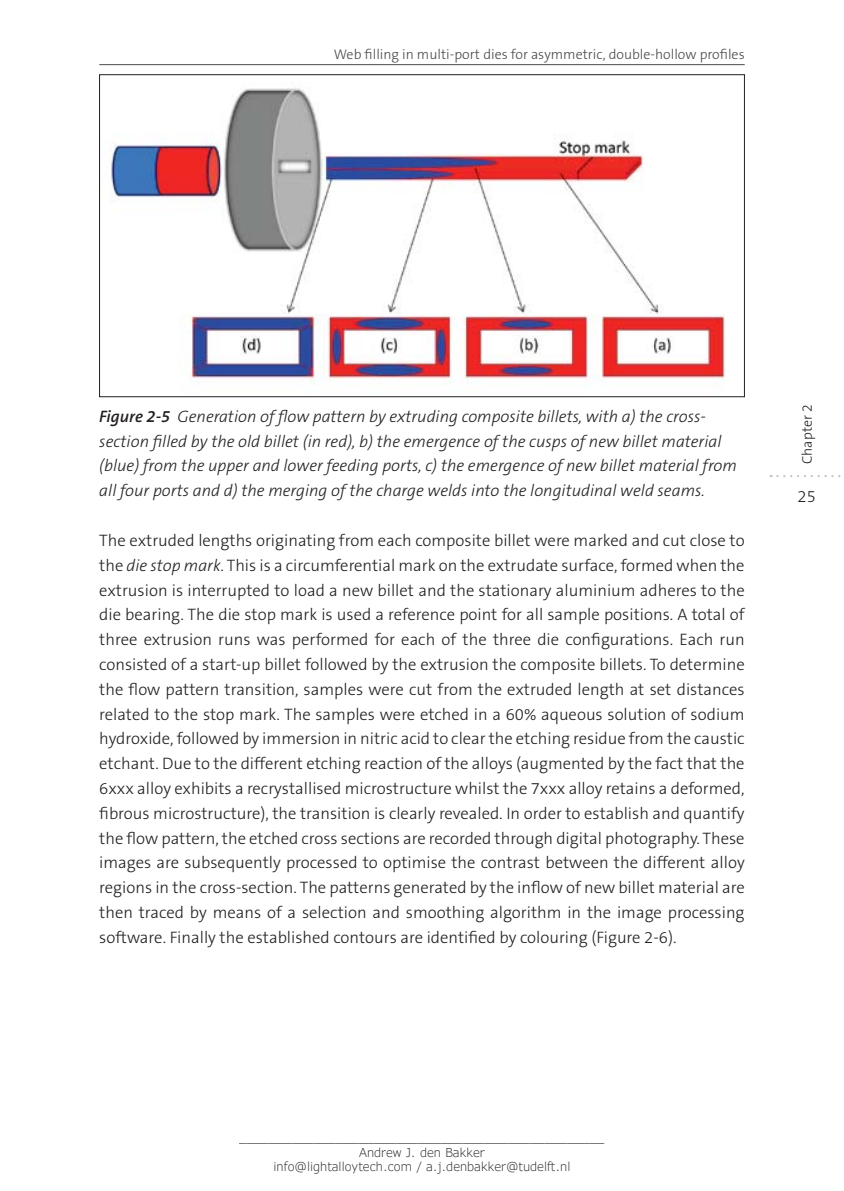
<style>
.page{position:relative;width:844px;height:1191px;background:#fff}
.page>*{position:absolute;margin:0;border:0;box-sizing:border-box;transform-origin:0 0}
.t1{font:300 16.62px/24.8px "The Sans B3";color:#231f20;text-align:justify}
.t2{font:italic 300 16.62px/24.8px "The Sans B3";color:#231f20}
.t3{font:300 14px "The Sans B3";color:#4b4a4a}
.t4{font:300 14px "The Sans B3";color:#231f20}
.t5{font:300 12.25px/14.7px "Verdana Pro";color:#231f20;text-align:center}
.s1{font-family:"The Sans B6";font-weight:600}
.s2{font-style:italic}
</style>
<div class="page">
<svg style="left:777px;top:475px;width:64px;height:2px"></svg>
<hr style="left:99px;top:64px;width:645px;height:1px;background:#4b4a4a">
<img style="left:109px;top:88px;width:616px;height:297px">
<p class="t3" style="left:334px;top:49px;width:412px">Web filling in multi-port dies for asymmetric, double-hollow profiles</p>
<p class="t2" style="left:99px;top:405px;width:639px"><span class="s1">Figure 2-5</span> Generation of flow pattern by extruding composite billets, with a) the cross&shy;section filled by the old billet (in red), b) the emergence of the cusps of new billet material (blue) from the upper and lower feeding ports, c) the emergence of new billet material from all four ports and d) the merging of the charge welds into the longitudinal weld seams.</p>
<p class="t1" style="left:99px;top:529px;width:646px">The extruded lengths originating from each composite billet were marked and cut close to the <span class="s2">die stop mark</span>. This is a circumferential mark on the extrudate surface, formed when the extrusion is interrupted to load a new billet and the stationary aluminium adheres to the die bearing. The die stop mark is used a reference point for all sample positions. A total of three extrusion runs was performed for each of the three die configurations. Each run consisted of a start-up billet followed by the extrusion the composite billets. To determine the flow pattern transition, samples were cut from the extruded length at set distances related to the stop mark. The samples were etched in a 60% aqueous solution of sodium hydroxide, followed by immersion in nitric acid to clear the etching residue from the caustic etchant. Due to the different etching reaction of the alloys (augmented by the fact that the 6xxx alloy exhibits a recrystallised microstructure whilst the 7xxx alloy retains a deformed, fibrous microstructure), the transition is clearly revealed. In order to establish and quantify the flow pattern, the etched cross sections are recorded through digital photography. These images are subsequently processed to optimise the contrast between the different alloy regions in the cross-section. The patterns generated by the inflow of new billet material are then traced by means of a selection and smoothing algorithm in the image processing software. Finally the established contours are identified by colouring (Figure 2-6).</p>
<p class="t4" style="left:800px;top:464px;width:61px;rotate:-90deg">Chapter 2</p>
<p class="t1" style="left:797px;top:485px;width:20px">25</p>
<p class="t5" style="left:239px;top:1129px;width:366px">_________________________________________________<br>Andrew J. den Bakker<br>info@lightalloytech.com / a.j.denbakker@tudelft.nl</p>
</div>
